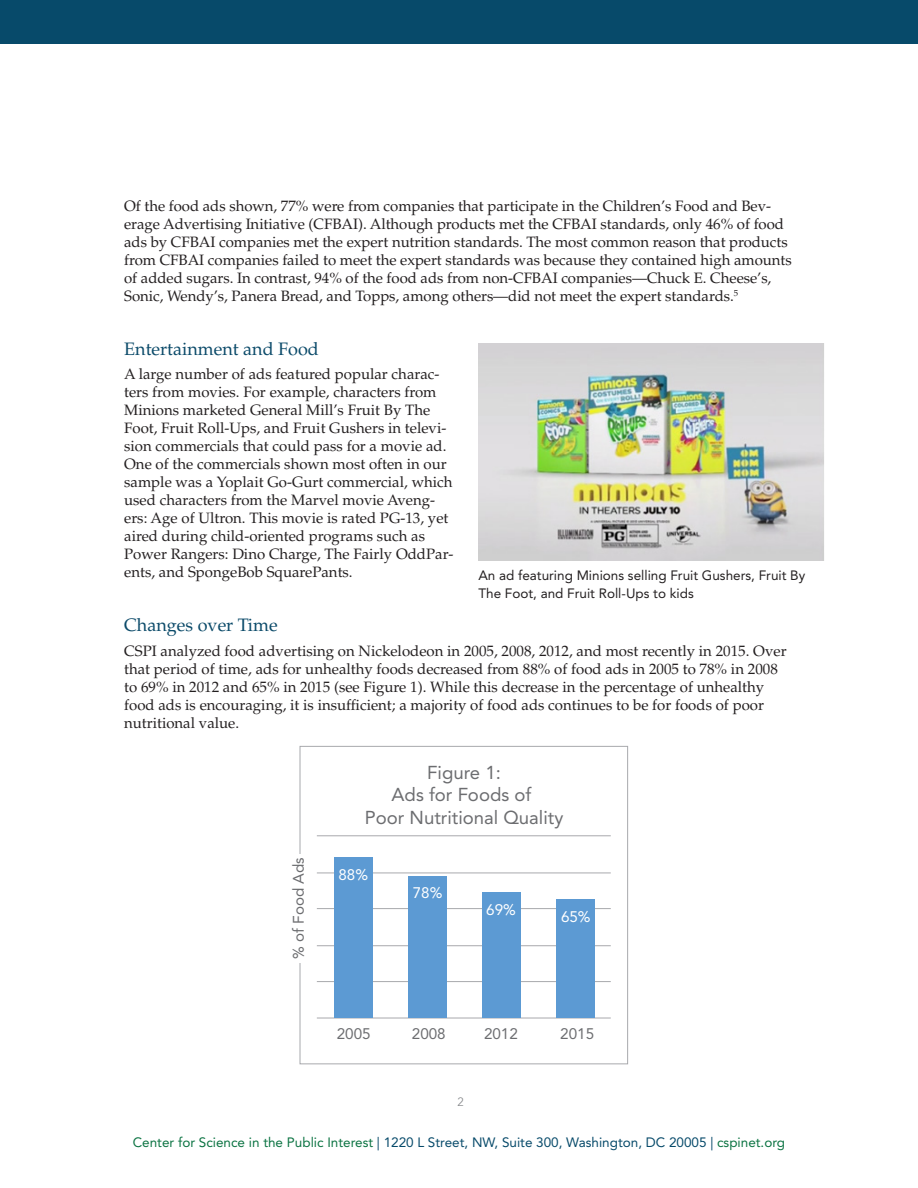
<style>
.page{position:relative;width:918px;height:1188px;background:#fff}
.page>*{position:absolute;margin:0;border:0;box-sizing:border-box;transform-origin:0 0}
.t1{font:18.6px/22.4px "Avenir LT Std";color:#6c6d70;text-align:center}
.t2{font:18px "Palatino LT Std";color:#0c4b6a}
.t3{font:15.15px "Avenir LT Std";color:#6c6d70}
.t4{font:15.15px "Avenir LT Std";color:#fff}
.t5{font:15px/18px "Palatino LT Std";color:#231f20}
.t6{font:13.5px "Avenir LT Std";color:#0b7342}
.t7{font:13.5px/18px "Avenir LT Std";color:#231f20}
.t8{font:300 12px "Avenir LT Std";color:#808285}
.s1{color:#074a6a}
</style>
<div class="page">
<div style="left:0;top:0;width:918px;height:43px;background:#074a6a"></div>
<div style="left:300px;top:746px;width:328px;height:318px;border:1px solid #a8a9ad"></div>
<hr style="left:317px;top:836px;width:294px;height:1px;background:#a8a9ad">
<hr style="left:317px;top:873px;width:294px;height:1px;background:#a8a9ad">
<hr style="left:317px;top:908px;width:294px;height:1px;background:#a8a9ad">
<hr style="left:317px;top:945px;width:294px;height:1px;background:#a8a9ad">
<hr style="left:317px;top:981px;width:294px;height:1px;background:#a8a9ad">
<hr style="left:317px;top:1018px;width:294px;height:1px;background:#a8a9ad">
<div style="left:334px;top:857px;width:39px;height:161px;background:#5c9ad3"></div>
<div style="left:408px;top:876px;width:39px;height:142px;background:#5c9ad3"></div>
<div style="left:482px;top:892px;width:39px;height:126px;background:#5c9ad3"></div>
<div style="left:556px;top:900px;width:39px;height:118px;background:#5c9ad3"></div>
<img style="left:478px;top:343px;width:346px;height:218px">
<p class="t5" style="left:124px;top:197px;width:669px">Of the food ads shown, 77% were from companies that participate in the Children’s Food and Bev&shy;erage Advertising Initiative (CFBAI). Although products met the CFBAI standards, only 46% of food ads by CFBAI companies met the expert nutrition standards. The most common reason that products from CFBAI companies failed to meet the expert standards was because they contained high amounts of added sugars. In contrast, 94% of the food ads from non-CFBAI companies—Chuck E. Cheese’s, Sonic, Wendy’s, Panera Bread, and Topps, among others—did not meet the expert standards.<sup>5</sup></p>
<p class="t2" style="left:124px;top:338px;width:196px">Entertainment and Food</p>
<p class="t5" style="left:124px;top:366px;width:331px">A large number of ads featured popular charac&shy;ters from movies. For example, characters from Minions marketed General Mill’s Fruit By The Foot, Fruit Roll-Ups, and Fruit Gushers in televi&shy;sion commercials that could pass for a movie ad.<br>One of the commercials shown most often in our sample was a Yoplait Go-Gurt commercial, which used characters from the Marvel movie Aveng&shy;ers: Age of Ultron. This movie is rated PG-13, yet aired during child-oriented programs such as Power Rangers: Dino Charge, The Fairly OddPar&shy;ents, and SpongeBob SquarePants.</p>
<p class="t2" style="left:124px;top:615px;width:155px">Changes over Time</p>
<p class="t5" style="left:124px;top:642px;width:664px">CSPI analyzed food advertising on Nickelodeon in 2005, 2008, 2012, and most recently in 2015. Over that period of time, ads for unhealthy foods decreased from 88% of food ads in 2005 to 78% in 2008 to 69% in 2012 and 65% in 2015 (see Figure 1). While this decrease in the percentage of unhealthy food ads is encouraging, it is insufficient; a majority of food ads continues to be for foods of poor nutritional value.</p>
<p class="t7" style="left:478px;top:567px;width:328px">An ad featuring Minions selling Fruit Gushers, Fruit By<br>The Foot, and Fruit Roll-Ups to kids</p>
<p class="t3" style="left:290px;top:959px;width:103px;rotate:-90deg">% of Food Ads</p>
<p class="t1" style="left:365px;top:762px;width:200px">Figure 1:<br>Ads for Foods of<br>Poor Nutritional Quality</p>
<p class="t4" style="left:339px;top:866px;width:31px">88%</p>
<p class="t4" style="left:413px;top:884px;width:31px">78%</p>
<p class="t4" style="left:486px;top:901px;width:31px">69%</p>
<p class="t4" style="left:561px;top:908px;width:31px">65%</p>
<p class="t3" style="left:337px;top:1025px;width:35px">2005</p>
<p class="t3" style="left:412px;top:1025px;width:35px">2008</p>
<p class="t3" style="left:484px;top:1025px;width:35px">2012</p>
<p class="t3" style="left:560px;top:1025px;width:35px">2015</p>
<p class="t8" style="left:458px;top:1095px;width:8px">2</p>
<p class="t6" style="left:133px;top:1135px;width:654px">Center for Science in the Public Interest <span class="s1">| 1220 L Street, NW, Suite 300, Washington, DC 20005 |</span> cspinet.org</p>
</div>
